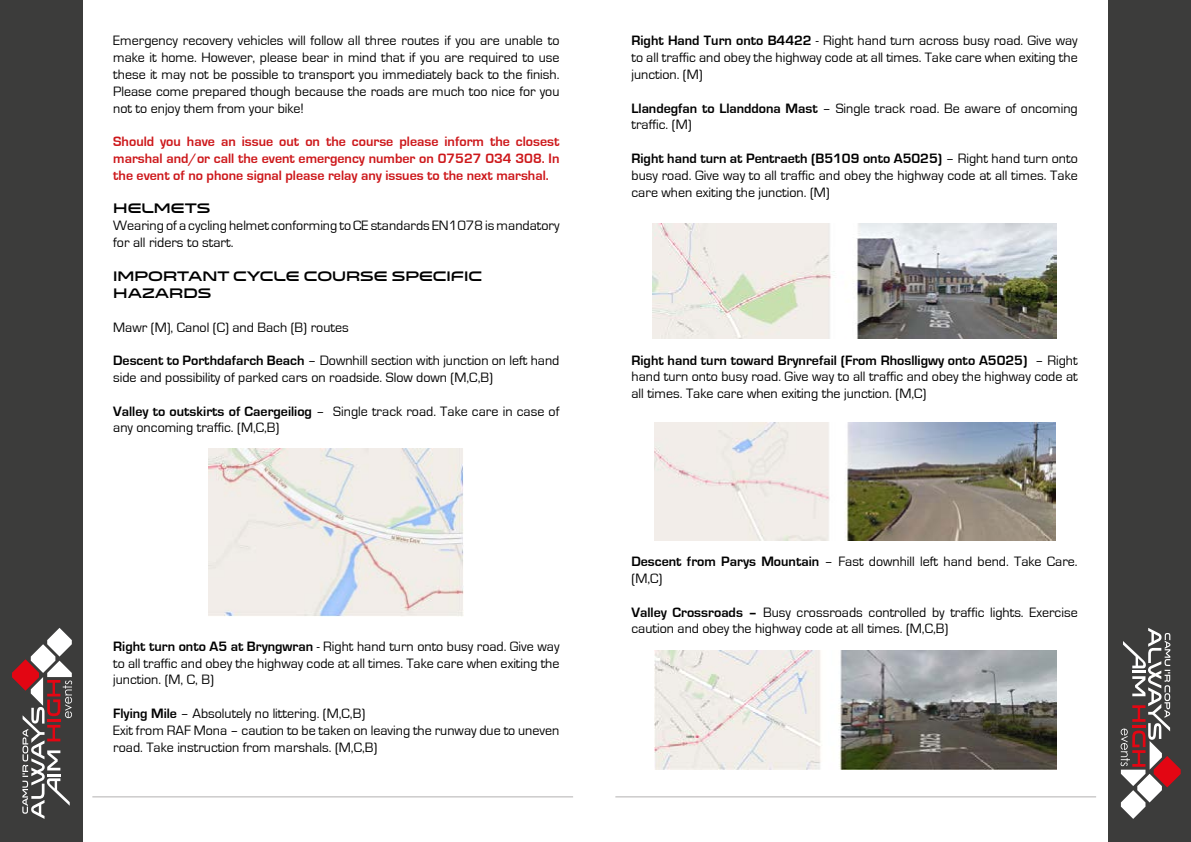
<style>
.page{position:relative;width:1191px;height:842px;background:#fff}
.page>*{position:absolute;margin:0;border:0;box-sizing:border-box;transform-origin:0 0}
.t1{font:14px/16.8px "Eurostile";color:#000}
.t2{font:700 14px/16.8px "Eurostile";color:#cd171a;text-align:justify}
.t3{font:14px/16.8px "Venera 900";color:#000}
.s1{font-weight:700}
</style>
<div class="page">
<div style="left:0;top:0;width:83px;height:842px;background:#3c3c3b"></div>
<hr style="left:92px;top:797px;width:481px;height:1px;background:#b3b2b2">
<svg style="left:12px;top:628px;width:60px;height:191px"></svg>
<div style="left:1108px;top:0;width:83px;height:842px;background:#3c3c3b"></div>
<svg style="left:1120px;top:628px;width:60px;height:191px"></svg>
<hr style="left:615px;top:797px;width:481px;height:1px;background:#b3b2b2">
<img style="left:209px;top:449px;width:255px;height:167px">
<img style="left:653px;top:223px;width:403px;height:115px">
<img style="left:654px;top:423px;width:401px;height:117px">
<img style="left:654px;top:650px;width:402px;height:120px">
<p class="t1" style="left:113px;top:33px;width:448px;text-align:justify">Emergency recovery vehicles will follow all three routes if you are unable to make it home. However, please bear in mind that if you are required to use these it may not be possible to transport you immediately back to the finish.<br>Please come prepared though because the roads are much too nice for you not to enjoy them from your bike!</p>
<p class="t2" style="left:113px;top:133px;width:448px">Should you have an issue out on the course please inform the closest marshal and/or call the event emergency number on 07527 034 308. In the event of no phone signal please relay any issues to the next marshal.</p>
<p class="t3" style="left:113px;top:200px;width:99px">HELMETS</p>
<p class="t1" style="left:113px;top:217px;width:448px">Wearing of a cycling helmet conforming to CE standards EN1078 is mandatory for all riders to start.</p>
<p class="t3" style="left:113px;top:268px;width:370px">IMPORTANT CYCLE COURSE SPECIFIC<br>HAZARDS</p>
<p class="t1" style="left:113px;top:319px;width:237px">Mawr (M), Canol (C) and Bach (B) routes</p>
<p class="t1" style="left:113px;top:352px;width:448px"><span class="s1">Descent to Porthdafarch Beach</span> – Downhill section with junction on left hand side and possibility of parked cars on roadside. Slow down (M,C,B)</p>
<p class="t1" style="left:113px;top:403px;width:448px"><span class="s1">Valley to outskirts of Caergeiliog</span> – Single track road. Take care in case of any oncoming traffic. (M,C,B)</p>
<p class="t1" style="left:113px;top:638px;width:448px;text-align:justify"><span class="s1">Right turn onto A5 at Bryngwran</span> - Right hand turn onto busy road. Give way to all traffic and obey the highway code at all times. Take care when exiting the junction. (M, C, B)</p>
<p class="t1" style="left:113px;top:705px;width:448px"><span class="s1">Flying Mile</span> – Absolutely no littering. (M,C,B)<br>Exit from RAF Mona – caution to be taken on leaving the runway due to uneven road. Take instruction from marshals. (M,C,B)</p>
<p class="t1" style="left:631px;top:33px;width:448px;text-align:justify"><span class="s1">Right Hand Turn onto B4422</span> - Right hand turn across busy road. Give way to all traffic and obey the highway code at all times. Take care when exiting the junction. (M)</p>
<p class="t1" style="left:631px;top:100px;width:448px"><span class="s1">Llandegfan to Llanddona Mast</span> – Single track road. Be aware of oncoming traffic. (M)</p>
<p class="t1" style="left:631px;top:150px;width:448px;text-align:justify"><span class="s1">Right hand turn at Pentraeth (B5109 onto A5025)</span> – Right hand turn onto busy road. Give way to all traffic and obey the highway code at all times. Take care when exiting the junction. (M)</p>
<p class="t1" style="left:631px;top:352px;width:448px;text-align:justify"><span class="s1">Right hand turn toward Brynrefail (From Rhoslligwy onto A5025)</span> – Right hand turn onto busy road. Give way to all traffic and obey the highway code at all times. Take care when exiting the junction. (M,C)</p>
<p class="t1" style="left:631px;top:553px;width:448px"><span class="s1">Descent from Parys Mountain</span> – Fast downhill left hand bend. Take Care. (M,C)</p>
<p class="t1" style="left:631px;top:604px;width:448px"><span class="s1">Valley Crossroads –</span> Busy crossroads controlled by traffic lights. Exercise caution and obey the highway code at all times. (M,C,B)</p>
</div>
